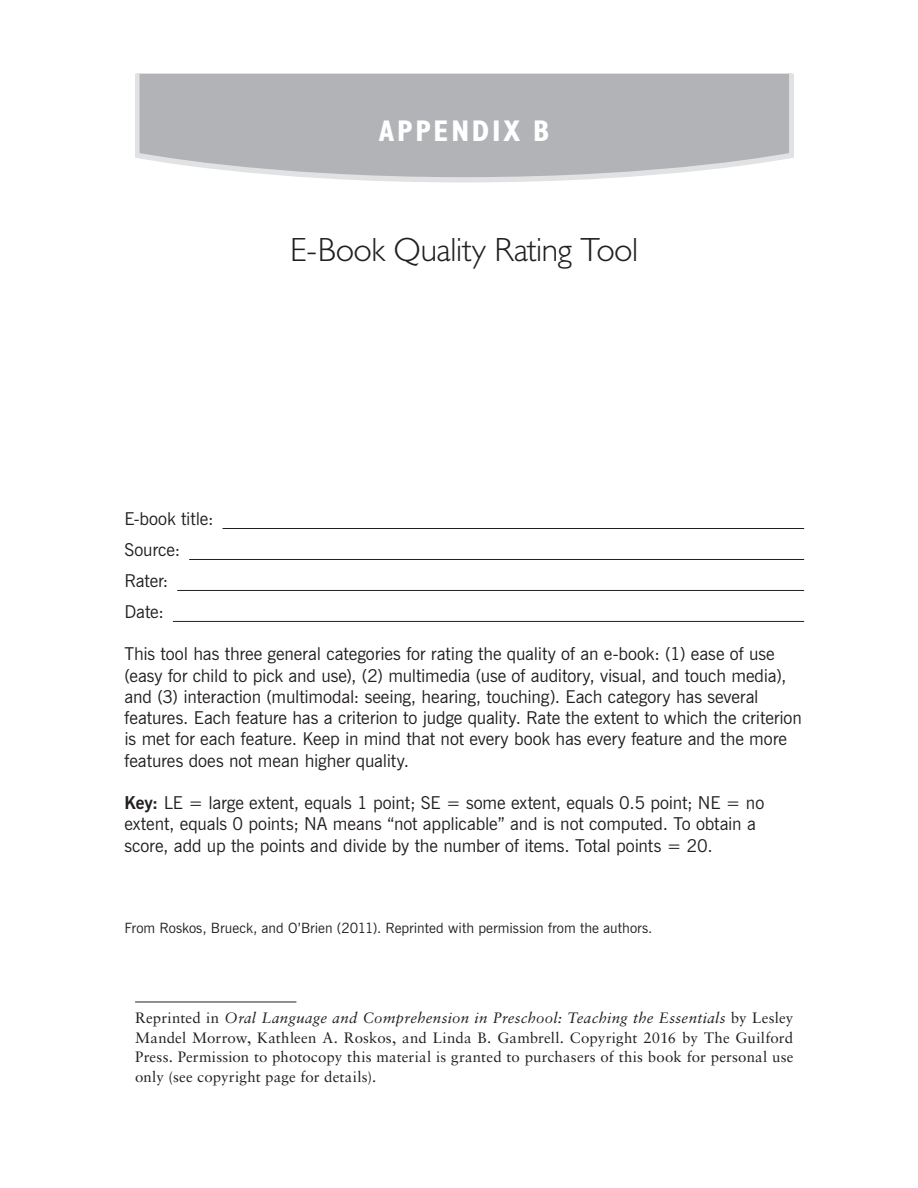
<style>
.page{position:relative;width:918px;height:1188px;background:#fff}
.page>*{position:absolute;margin:0;border:0;box-sizing:border-box;transform-origin:0 0}
.t1{font:300 33.6px "Humanist 521 BT";letter-spacing:-.005em;color:#231f20}
.t2{font:700 condensed 30.15px "Humanist 521 BT";letter-spacing:.1em;color:#fff}
.t3{font:17.7px/21.3px "News Gothic BT";letter-spacing:-.005em;color:#231f20}
.t4{font:15px/19.5px "Sabon";letter-spacing:.015em;color:#231f20;text-align:justify}
.t5{font:14.1px "News Gothic BT";color:#231f20}
.s1{font-weight:700}
.s2{font-style:italic}
</style>
<div class="page">
<svg style="left:135px;top:74px;width:659px;height:109px;background:#babbbf"></svg>
<hr style="left:223px;top:528px;width:581px;height:1px;background:#231f20">
<hr style="left:189px;top:559px;width:615px;height:1px;background:#231f20">
<hr style="left:177px;top:590px;width:627px;height:1px;background:#231f20">
<hr style="left:173px;top:621px;width:631px;height:1px;background:#231f20">
<hr style="left:135px;top:1002px;width:161px;height:1px;background:#231f20">
<h2 class="t2" style="left:379px;top:120px;width:172px">APPENDIX B</h2>
<h1 class="t1" style="left:290px;top:237px;width:350px">E-Book Quality Rating Tool</h1>
<p class="t3" style="left:124px;top:504px;width:91px;line-height:31px">E-book title:<br>Source:<br>Rater:<br>Date:</p>
<p class="t3" style="left:124px;top:644px;width:679px">This tool has three general categories for rating the quality of an e-book: (1) ease of use (easy for child to pick and use), (2) multimedia (use of auditory, visual, and touch media), and (3) interaction (multimodal: seeing, hearing, touching). Each category has several features. Each feature has a criterion to judge quality. Rate the extent to which the criterion is met for each feature. Keep in mind that not every book has every feature and the more features does not mean higher quality.</p>
<p class="t3" style="left:124px;top:793px;width:641px"><span class="s1">Key:</span> LE = large extent, equals 1 point; SE = some extent, equals 0.5 point; NE = no extent, equals 0 points; NA means “not applicable” and is not computed. To obtain a score, add up the points and divide by the number of items. Total points = 20.</p>
<p class="t5" style="left:124px;top:921px;width:530px">From Roskos, Brueck, and O’Brien (2011). Reprinted with permission from the authors.</p>
<p class="t4" style="left:135px;top:1010px;width:660px">Reprinted in <span class="s2">Oral Language and Comprehension in Preschool: Teaching the Essentials</span> by Lesley Mandel Morrow, Kathleen A. Roskos, and Linda B. Gambrell. Copyright 2016 by The Guilford Press. Permission to photocopy this material is granted to purchasers of this book for personal use only (see copyright page for details).</p>
</div>
